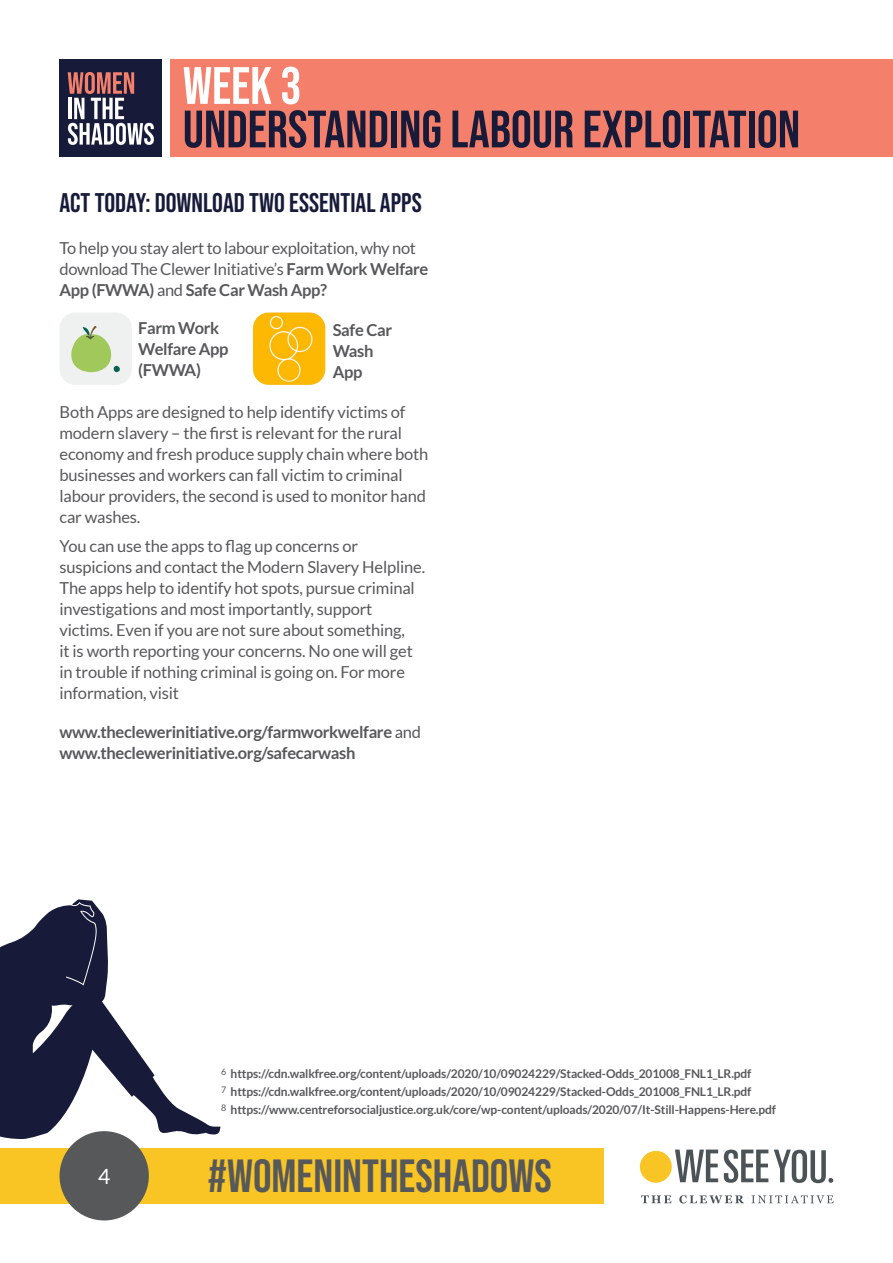
<style>
.page{position:relative;width:893px;height:1263px;background:#fff}
.page>*{position:absolute;margin:0;border:0;box-sizing:border-box;transform-origin:0 0}
.t1{font:52.5px/43.5px "Bebas Neue";color:#171b39}
.t2{font:46.5px "Bebas Neue";color:#57585a}
.t3{font:27px "Bebas Neue";color:#171b39}
.t4{font:21px "Lato";color:#fff}
.t5{font:16.5px/21px "Lato";letter-spacing:-.01em;color:#57585a}
.t6{font:700 16.5px/21px "Lato";letter-spacing:-.02em;color:#57585a}
.t7{font:700 12px "Lato";letter-spacing:-.01em;color:#57585a}
.s1{color:#fff}
.s2{font-weight:700}
.s3{font-weight:400}
</style>
<div class="page">
<svg style="left:0;top:899px;width:221px;height:240px"></svg>
<div style="left:60px;top:313px;width:72px;height:72px;background:#eff0f0;border-radius:16px"></div>
<svg style="left:71px;top:326px;width:49px;height:46px"></svg>
<img style="left:253px;top:313px;width:72px;height:72px">
<svg style="left:641px;top:1195px;width:30px;height:8px"></svg>
<svg style="left:679px;top:1195px;width:65px;height:8px"></svg>
<svg style="left:751px;top:1195px;width:82px;height:8px"></svg>
<svg style="left:724px;top:1149px;width:44px;height:34px"></svg>
<svg style="left:640px;top:1149px;width:78px;height:34px"></svg>
<svg style="left:774px;top:1149px;width:59px;height:34px"></svg>
<div style="left:0;top:1148px;width:604px;height:55px;background:#f8c525"></div>
<div style="left:60px;top:1131px;width:89px;height:89px;background:#57585a;border-radius:50%"></div>
<div style="left:170px;top:60px;width:723px;height:97px;background:#f4806b"></div>
<div style="left:60px;top:60px;width:102px;height:97px;background:#171b39"></div>
<svg style="left:68px;top:72px;width:86px;height:73px"></svg>
<p class="t1" style="left:183px;top:63px;width:619px"><span class="s1">WEEK 3<br></span>UNDERSTANDING LABOUR EXPLOITATION</p>
<p class="t3" style="left:60px;top:188px;width:364px">ACT TODAY: DOWNLOAD TWO ESSENTIAL APPS</p>
<p class="t5" style="left:60px;top:238px;width:370px">To help you stay alert to labour exploitation, why not download The Clewer Initiative’s <span class="s2">Farm Work Welfare<br>App (FWWA)</span> and <span class="s2">Safe Car Wash App?</span></p>
<p class="t6" style="left:138px;top:318px;width:92px">Farm Work<br>Welfare App (FWWA)</p>
<p class="t6" style="left:333px;top:320px;width:61px">Safe Car</p>
<p class="t6" style="left:333px;top:341px;width:42px">Wash</p>
<p class="t6" style="left:333px;top:362px;width:31px">App</p>
<p class="t5" style="left:60px;top:401px;width:370px">Both Apps are designed to help identify victims of modern slavery – the first is relevant for the rural economy and fresh produce supply chain where both businesses and workers can fall victim to criminal labour providers, the second is used to monitor hand car washes.</p>
<p class="t5" style="left:60px;top:536px;width:367px">You can use the apps to flag up concerns or suspicions and contact the Modern Slavery Helpline.<br>The apps help to identify hot spots, pursue criminal investigations and most importantly, support victims. Even if you are not sure about something,<br>it is worth reporting your concerns. No one will get in trouble if nothing criminal is going on. For more information, visit</p>
<p class="t6" style="left:60px;top:721px;width:363px">www.theclewerinitiative.org/farmworkwelfare <span class="s3">and </span>www.theclewerinitiative.org/safecarwash</p>
<p class="t7" style="left:221px;top:1067px;width:532px"><sup>6</sup> https://cdn.walkfree.org/content/uploads/2020/10/09024229/Stacked-Odds_201008_FNL1_LR.pdf</p>
<p class="t7" style="left:221px;top:1084px;width:532px"><sup>7</sup> https://cdn.walkfree.org/content/uploads/2020/10/09024229/Stacked-Odds_201008_FNL1_LR.pdf</p>
<p class="t7" style="left:221px;top:1102px;width:556px"><sup>8</sup> https://www.centreforsocialjustice.org.uk/core/wp-content/uploads/2020/07/It-Still-Happens-Here.pdf</p>
<p class="t4" style="left:98px;top:1165px;width:14px">4</p>
<p class="t2" style="left:208px;top:1150px;width:345px">#WOMENINTHESHADOWS</p>
</div>
